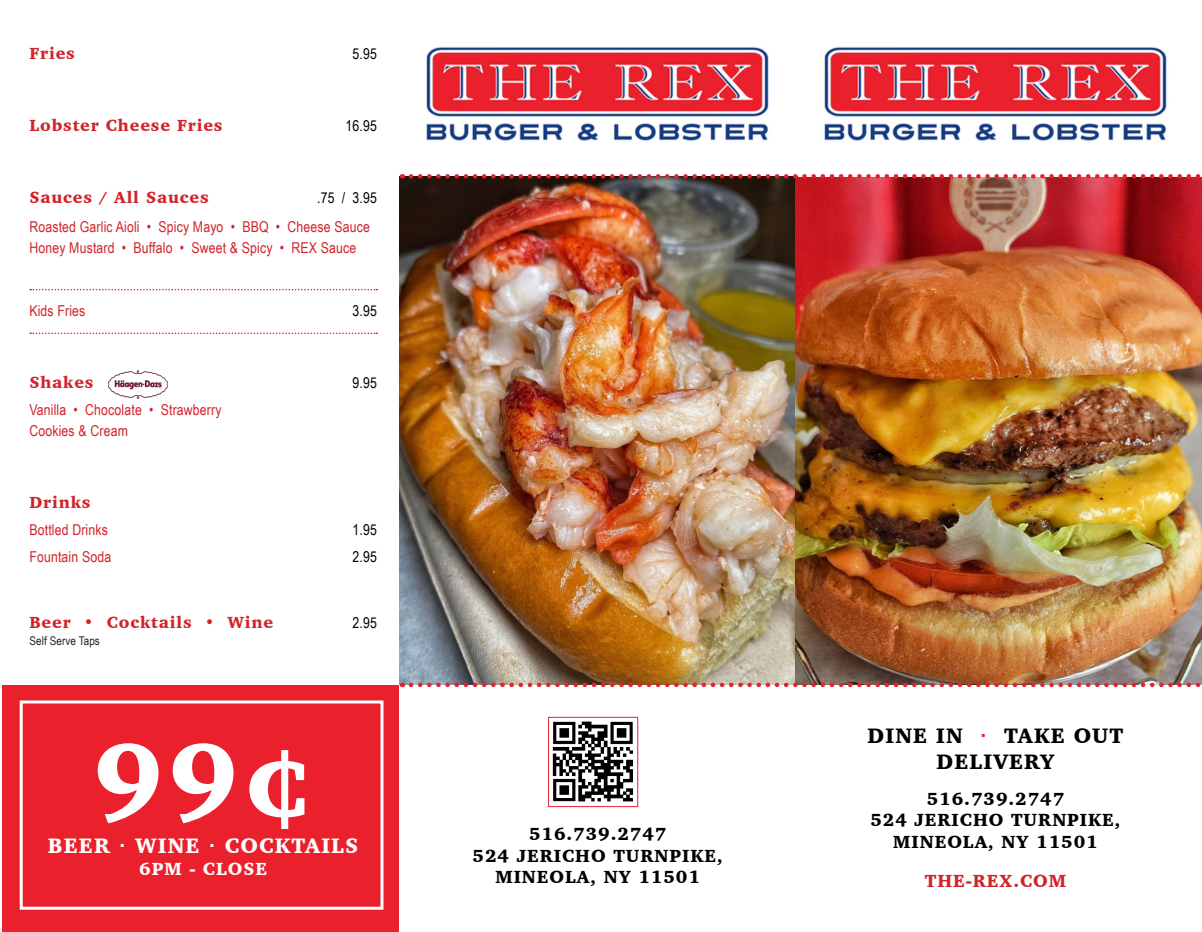
<style>
.page{position:relative;width:1202px;height:932px;background:#fff}
.page>*{position:absolute;margin:0;border:0;box-sizing:border-box;transform-origin:0 0}
.t1{font:900 108px "Charter";color:#fff}
.t2{font:900 21.45px "Charter";letter-spacing:.05em;color:#000}
.t3{font:900 21.45px "Charter";letter-spacing:.05em;color:#fff}
.t4{font:900 18px "Charter";letter-spacing:.05em;color:#000}
.t5{font:900 18px "Charter";letter-spacing:.05em;color:#d1232a}
.t6{font:900 18px "Charter";letter-spacing:.05em;color:#fff}
.t7{font:900 16.5px "Charter";letter-spacing:.05em;color:#d2232a}
.t8{font:15px "Arial Narrow";letter-spacing:.01em;color:#d2232a}
.t9{font:15px "Arial Narrow";letter-spacing:.01em;color:#000}
.t10{font:15px "Arial Narrow";letter-spacing:.01em;color:#d1232a}
.t11{font:12px "Arial Narrow";letter-spacing:.01em;color:#231f20}
.s1{font-family:"Arial";font-weight:700}
.s2{font-family:"Arial";font-weight:700;color:#ea212d}
</style>
<div class="page">
<div style="left:3px;top:685px;width:396px;height:247px;background:#ea212d"></div>
<img style="left:400px;top:176px;width:396px;height:509px">
<img style="left:426px;top:47px;width:343px;height:94px">
<img style="left:796px;top:178px;width:406px;height:504px">
<img style="left:411px;top:682px;width:791px;height:5px">
<svg style="left:411px;top:174px;width:791px;height:4px"></svg>
<img style="left:552px;top:721px;width:81px;height:81px">
<div style="left:548px;top:716px;width:90px;height:91px;border:1px solid #ea212d"></div>
<svg style="left:30px;top:289px;width:347px;height:1px"></svg>
<svg style="left:30px;top:332px;width:347px;height:2px"></svg>
<img style="left:108px;top:370px;width:60px;height:29px">
<img style="left:824px;top:47px;width:343px;height:94px">
<div style="left:20px;top:700px;width:363px;height:209px;border:3px solid #fff"></div>
<p class="t7" style="left:29px;top:43px;width:47px">Fries</p>
<p class="t9" style="left:352px;top:43px;width:26px">5.95</p>
<p class="t7" style="left:29px;top:115px;width:195px">Lobster Cheese Fries</p>
<p class="t9" style="left:345px;top:115px;width:33px">16.95</p>
<p class="t7" style="left:29px;top:187px;width:181px">Sauces / All Sauces</p>
<p class="t9" style="left:317px;top:187px;width:61px">.75 / 3.95</p>
<p class="t8" style="left:29px;top:215px;width:342px">Roasted Garlic Aioli • Spicy Mayo • BBQ • Cheese Sauce</p>
<p class="t8" style="left:29px;top:236px;width:328px">Honey Mustard • Buffalo • Sweet &amp; Spicy • REX Sauce</p>
<p class="t10" style="left:29px;top:299px;width:58px">Kids Fries</p>
<p class="t9" style="left:352px;top:299px;width:26px">3.95</p>
<p class="t7" style="left:29px;top:372px;width:66px">Shakes</p>
<p class="t9" style="left:352px;top:371px;width:26px">9.95</p>
<p class="t8" style="left:29px;top:398px;width:194px">Vanilla • Chocolate • Strawberry</p>
<p class="t8" style="left:29px;top:419px;width:100px">Cookies &amp; Cream</p>
<p class="t7" style="left:29px;top:492px;width:62px">Drinks</p>
<p class="t8" style="left:29px;top:518px;width:80px">Bottled Drinks</p>
<p class="t9" style="left:352px;top:518px;width:26px">1.95</p>
<p class="t8" style="left:29px;top:545px;width:83px">Fountain Soda</p>
<p class="t9" style="left:352px;top:545px;width:26px">2.95</p>
<p class="t7" style="left:29px;top:612px;width:245px">Beer • Cocktails • Wine</p>
<p class="t9" style="left:352px;top:611px;width:26px">2.95</p>
<p class="t11" style="left:29px;top:631px;width:72px">Self Serve Taps</p>
<p class="t1" style="left:93px;top:713px;width:221px">99¢</p>
<p class="t3" style="left:48px;top:832px;width:312px">BEER <span class="s1">·</span> WINE <span class="s1">·</span> COCKTAILS</p>
<p class="t6" style="left:139px;top:857px;width:129px">6PM - CLOSE</p>
<p class="t4" style="left:529px;top:822px;width:139px">516.739.2747</p>
<p class="t4" style="left:472px;top:844px;width:252px">524 JERICHO TURNPIKE,</p>
<p class="t4" style="left:495px;top:865px;width:206px">MINEOLA, NY 11501</p>
<p class="t2" style="left:867px;top:722px;width:257px">DINE IN <span class="s2">·</span> TAKE OUT</p>
<p class="t2" style="left:936px;top:748px;width:119px">DELIVERY</p>
<p class="t4" style="left:926px;top:787px;width:139px">516.739.2747</p>
<p class="t4" style="left:870px;top:808px;width:252px">524 JERICHO TURNPIKE,</p>
<p class="t4" style="left:893px;top:830px;width:206px">MINEOLA, NY 11501</p>
<p class="t5" style="left:925px;top:869px;width:143px">THE-REX.COM</p>
</div>
